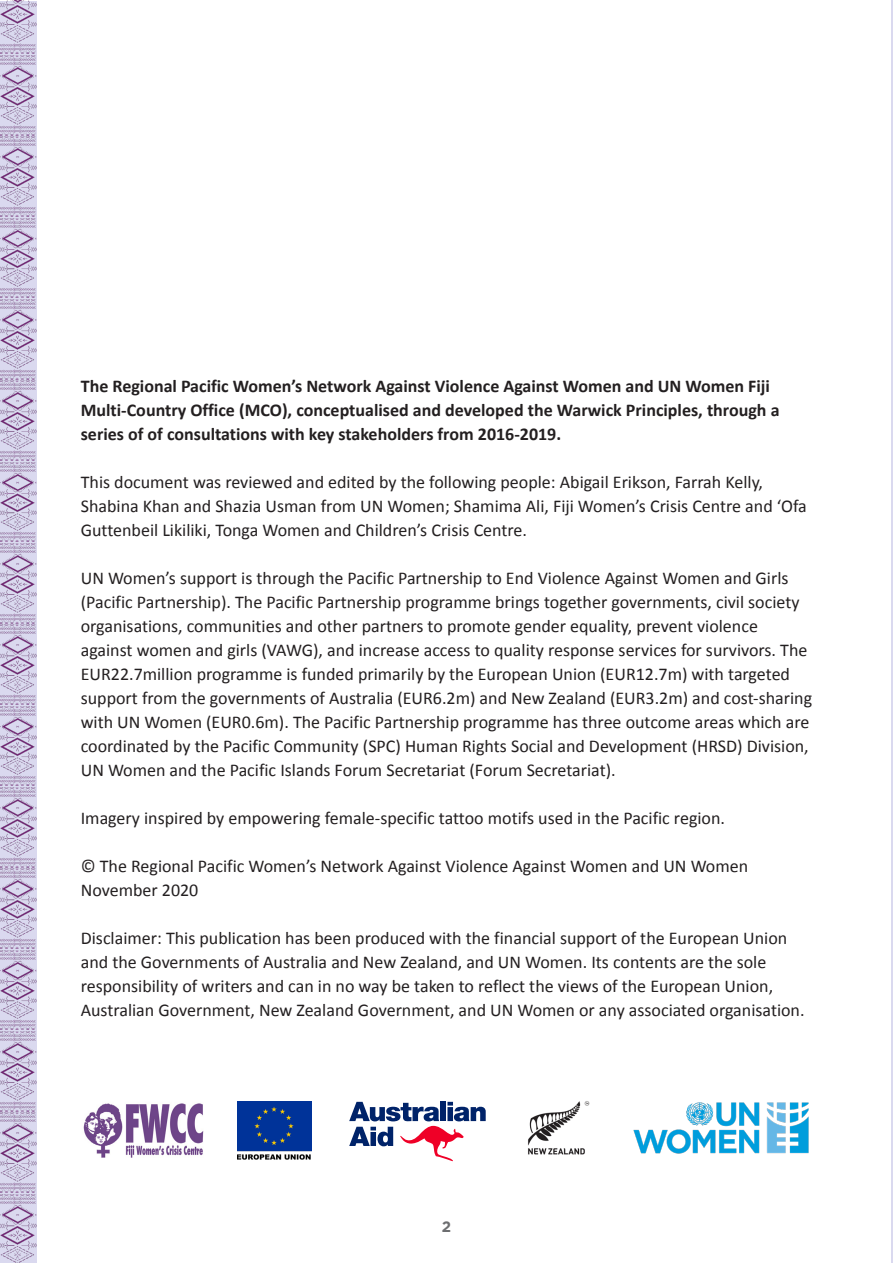
<style>
.page{position:relative;width:893px;height:1263px;background:#fff}
.page>*{position:absolute;margin:0;border:0;box-sizing:border-box;transform-origin:0 0}
.Text_no_space{font:18px/24px "Calibri";color:#231f20}
.Text_no_space-2{font:700 18px/24px "Calibri";color:#231f20}
.t1{font:700 15px "Gotham";color:#6d6e70}
</style>
<div class="page">
<img style="left:0;top:218px;width:36px;height:161px">
<img style="left:0;top:0;width:36px;height:135px">
<img style="left:0;top:137px;width:36px;height:79px">
<img style="left:0;top:381px;width:36px;height:242px">
<img style="left:0;top:625px;width:36px;height:242px">
<img style="left:0;top:1113px;width:36px;height:150px">
<img style="left:0;top:869px;width:36px;height:242px">
<hr style="left:892px;top:0;width:1px;height:1263px;background:#dad9ef">
<img style="left:237px;top:1101px;width:74px;height:59px">
<svg style="left:350px;top:1102px;width:136px;height:59px"></svg>
<img style="left:633px;top:1102px;width:176px;height:52px">
<img style="left:528px;top:1101px;width:62px;height:54px">
<img style="left:83px;top:1103px;width:121px;height:55px">
<p class="Text_no_space-2" style="left:81px;top:373px;width:700px">The Regional Pacific Women’s Network Against Violence Against Women and UN Women Fiji<br>Multi-Country Office (MCO), conceptualised and developed the Warwick Principles, through a series of of consultations with key stakeholders from 2016-2019.</p>
<p class="Text_no_space" style="left:81px;top:469px;width:728px">This document was reviewed and edited by the following people: Abigail Erikson, Farrah Kelly,<br>Shabina Khan and Shazia Usman from UN Women; Shamima Ali, Fiji Women’s Crisis Centre and ‘Ofa<br>Guttenbeil Likiliki, Tonga Women and Children’s Crisis Centre.</p>
<p class="Text_no_space" style="left:81px;top:565px;width:733px">UN Women’s support is through the Pacific Partnership to End Violence Against Women and Girls (Pacific Partnership). The Pacific Partnership programme brings together governments, civil society organisations, communities and other partners to promote gender equality, prevent violence against women and girls (VAWG), and increase access to quality response services for survivors. The EUR22.7million programme is funded primarily by the European Union (EUR12.7m) with targeted support from the governments of Australia (EUR6.2m) and New Zealand (EUR3.2m) and cost-sharing with UN Women (EUR0.6m). The Pacific Partnership programme has three outcome areas which are coordinated by the Pacific Community (SPC) Human Rights Social and Development (HRSD) Division, UN Women and the Pacific Islands Forum Secretariat (Forum Secretariat).</p>
<p class="Text_no_space" style="left:81px;top:805px;width:646px">Imagery inspired by empowering female-specific tattoo motifs used in the Pacific region.</p>
<p class="Text_no_space" style="left:81px;top:853px;width:669px">© The Regional Pacific Women’s Network Against Violence Against Women and UN Women<br>November 2020</p>
<p class="Text_no_space" style="left:81px;top:925px;width:725px">Disclaimer: This publication has been produced with the financial support of the European Union and the Governments of Australia and New Zealand, and UN Women. Its contents are the sole responsibility of writers and can in no way be taken to reflect the views of the European Union, Australian Government, New Zealand Government, and UN Women or any associated organisation.</p>
<p class="t1" style="left:442px;top:1218px;width:11px">2</p>
</div>
